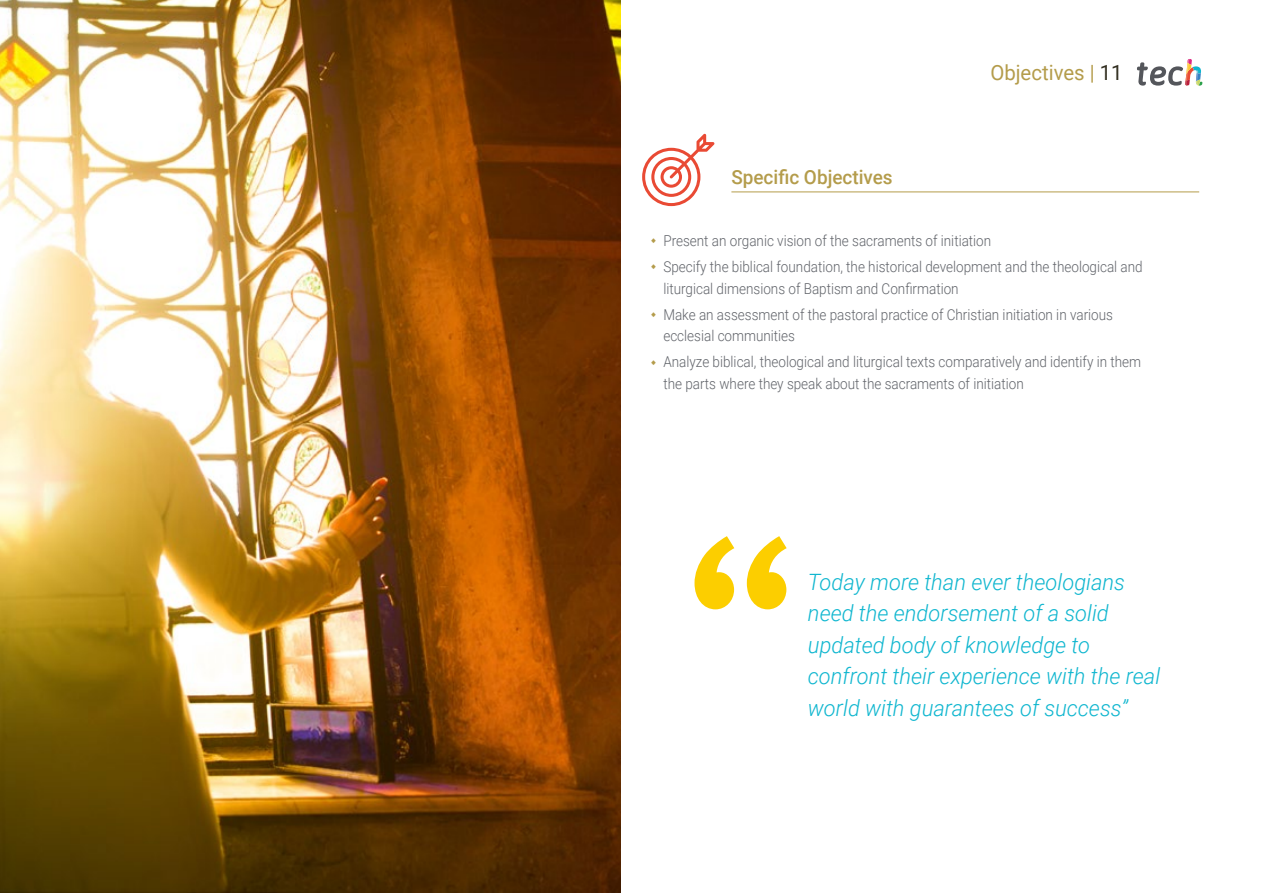
<style>
.page{position:relative;width:1263px;height:893px;background:#fff}
.page>*{position:absolute;margin:0;border:0;box-sizing:border-box;transform-origin:0 0}
.t1{font:italic 300 22.5px/31.5px "Roboto";color:#0fb6cf}
.t2{font:21px "Roboto";color:#b49c4b}
.t3{font:500 19.5px "Roboto";color:#b49c4b}
.t4{font:300 15px/26px "Roboto";color:#61646a;scale:.9 1}
.s1{color:#312e20}
</style>
<div class="page">
<hr style="left:731px;top:192px;width:468px;height:1px;background:#b49c4b">
<svg style="left:642px;top:134px;width:72px;height:72px"></svg>
<img style="left:0;top:0;width:621px;height:893px">
<svg style="left:694px;top:536px;width:93px;height:73px"></svg>
<svg style="left:1137px;top:59px;width:65px;height:27px"></svg>
<h3 class="t3" style="left:731px;top:163px;width:163px">Specific Objectives</h3>
<h2 class="t2" style="left:990px;top:57px;width:134px">Objectives | <span class="s1">11</span></h2>
<p class="t4" style="left:663px;top:227px;width:534px">Present an organic vision of the sacraments of initiation<br>Specify the biblical foundation, the historical development and the theological and</p>
<p class="t4" style="left:663px;top:275px;width:501px">liturgical dimensions of Baptism and Confirmation<br>Make an assessment of the pastoral practice of Christian initiation in various</p>
<p class="t4" style="left:663px;top:322px;width:532px">ecclesial communities<br>Analyze biblical, theological and liturgical texts comparatively and identify in them</p>
<p class="t4" style="left:663px;top:370px;width:402px">the parts where they speak about the sacraments of initiation</p>
<h1 class="t1" style="left:808px;top:565px;width:354px">Today more than ever theologians need the endorsement of a solid updated body of knowledge to confront their experience with the real world with guarantees of success”</h1>
</div>
